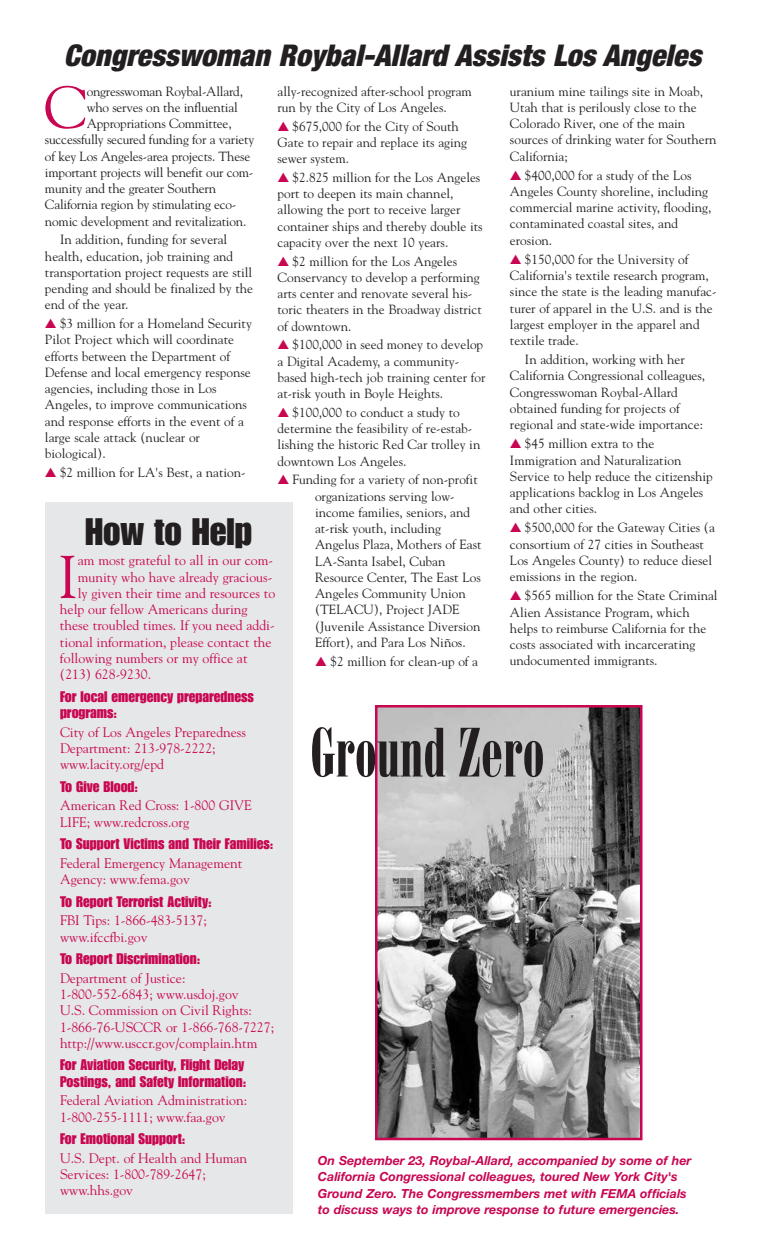
<style>
.page{position:relative;width:765px;height:1260px;background:#fff}
.page>*{position:absolute;margin:0;border:0;box-sizing:border-box;transform-origin:0 0}
.t1{font:67.5px "Onyx BT";color:#231f20}
.t2{font:59.88px "Goudy";color:#c80651}
.t3{font:59.38px "Goudy";color:#c80651}
.t4{font:37.5px "Impact";color:#231f20}
.t5{font:italic 900 condensed 30px "Helvetica Neue";color:#231f20}
.t6{font:15px/16.2px "Impact";color:#c80651}
.t7{font:13.75px/16.2px "Goudy";color:#c80651}
.t8{font:13.25px/16.2px "Goudy";color:#231f20}
.t9{font:italic 700 12.5px/16.2px "Helvetica Neue";color:#c80651}
.s1{color:#c80651}
</style>
<div class="page">
<div style="left:45px;top:502px;width:247px;height:712px;background:#e6e7e8"></div>
<img style="left:378px;top:708px;width:261px;height:429px">
<div style="left:375px;top:705px;width:267px;height:435px;border:2px solid #c80651"></div>
<h3 class="t5" style="left:64px;top:45px;width:639px">Congresswoman Roybal-Allard Assists Los Angeles</h3>
<h3 class="t3" style="left:44px;top:84px;width:44px">C</h3>
<p class="t8" style="left:87px;top:84px;width:158px">ongresswoman Roybal-Allard,</p>
<p class="t8" style="left:510px;top:84px;width:208px">uranium mine tailings site in Moab,<br>Utah that is perilously close to the<br>Colorado River, one of the main sources of drinking water for Southern<br>California;</p>
<p class="t8" style="left:510px;top:168px;width:203px"><span class="s1">▲</span> $400,000 for a study of the Los<br>Angeles County shoreline, including commercial marine activity, flooding, contaminated coastal sites, and erosion.</p>
<p class="t8" style="left:510px;top:252px;width:208px"><span class="s1">▲</span> $150,000 for the University of California's textile research program, since the state is the leading manufac&shy;turer of apparel in the U.S. and is the largest employer in the apparel and textile trade.</p>
<p class="t8" style="left:510px;top:353px;width:197px;text-indent:15px">In addition, working with her California Congressional colleagues, Congresswoman Roybal-Allard obtained funding for projects of regional and state-wide importance:</p>
<p class="t8" style="left:510px;top:437px;width:204px"><span class="s1">▲</span> $45 million extra to the<br>Immigration and Naturalization<br>Service to help reduce the citizenship applications backlog in Los Angeles and other cities.</p>
<p class="t8" style="left:510px;top:521px;width:207px"><span class="s1">▲</span> $500,000 for the Gateway Cities (a consortium of 27 cities in Southeast Los Angeles County) to reduce diesel emissions in the region.</p>
<p class="t8" style="left:510px;top:589px;width:209px"><span class="s1">▲</span> $565 million for the State Criminal Alien Assistance Program, which helps to reimburse California for the costs associated with incarcerating undocumented immigrants.</p>
<p class="t8" style="left:278px;top:84px;width:196px">ally-recognized after-school program run by the City of Los Angeles.</p>
<p class="t8" style="left:278px;top:119px;width:191px"><span class="s1">▲</span> $675,000 for the City of South<br>Gate to repair and replace its aging sewer system.</p>
<p class="t8" style="left:278px;top:170px;width:207px"><span class="s1">▲</span> $2.825 million for the Los Angeles port to deepen its main channel, allowing the port to receive larger container ships and thereby double its capacity over the next 10 years.</p>
<p class="t8" style="left:278px;top:254px;width:206px"><span class="s1">▲</span> $2 million for the Los Angeles<br>Conservancy to develop a performing arts center and renovate several his&shy;toric theaters in the Broadway district of downtown.</p>
<p class="t8" style="left:278px;top:338px;width:210px"><span class="s1">▲</span> $100,000 in seed money to develop a Digital Academy, a community&shy;based high-tech job training center for at-risk youth in Boyle Heights.</p>
<p class="t8" style="left:278px;top:405px;width:204px"><span class="s1">▲</span> $100,000 to conduct a study to determine the feasibility of re-estab&shy;lishing the historic Red Car trolley in downtown Los Angeles.</p>
<p class="t8" style="left:315px;top:473px;width:168px;text-indent:-38px"><span class="s1">▲</span> Funding for a variety of non-profit organizations serving low&shy;income families, seniors, and at-risk youth, including<br>Angelus Plaza, Mothers of East<br>LA-Santa Isabel, Cuban<br>Resource Center, The East Los<br>Angeles Community Union (TELACU), Project JADE (Juvenile Assistance Diversion<br>Effort), and Para Los Niños.</p>
<p class="t8" style="left:315px;top:654px;width:165px"><span class="s1">▲</span> $2 million for clean-up of a</p>
<p class="t8" style="left:87px;top:100px;width:153px">who serves on the influential</p>
<p class="t8" style="left:87px;top:116px;width:146px">Appropriations Committee,</p>
<p class="t8" style="left:45px;top:133px;width:211px">successfully secured funding for a variety</p>
<p class="t8" style="left:45px;top:149px;width:207px">of key Los Angeles-area projects. These</p>
<p class="t8" style="left:45px;top:165px;width:210px">important projects will benefit our com-</p>
<p class="t8" style="left:45px;top:181px;width:173px">munity and the greater Southern</p>
<p class="t8" style="left:45px;top:198px;width:193px">California region by stimulating eco-</p>
<p class="t8" style="left:45px;top:214px;width:203px">nomic development and revitalization.</p>
<p class="t8" style="left:45px;top:233px;width:210px;text-indent:15px">In addition, funding for several health, education, job training and transportation project requests are still pending and should be finalized by the end of the year.</p>
<p class="t8" style="left:45px;top:316px;width:208px"><span class="s1">▲</span> $3 million for a Homeland Security<br>Pilot Project which will coordinate efforts between the Department of<br>Defense and local emergency response agencies, including those in Los<br>Angeles, to improve communications and response efforts in the event of a large scale attack (nuclear or biological).</p>
<p class="t8" style="left:45px;top:465px;width:202px"><span class="s1">▲</span> $2 million for LA's Best, a nation-</p>
<h3 class="t4" style="left:85px;top:519px;width:169px">How to Help</h3>
<h2 class="t2" style="left:58px;top:553px;width:21px">I</h2>
<p class="t7" style="left:78px;top:554px;width:197px">am most grateful to all in our com-</p>
<p class="t7" style="left:78px;top:570px;width:196px">munity who have already gracious-</p>
<p class="t7" style="left:78px;top:586px;width:199px">ly given their time and resources to</p>
<p class="t7" style="left:60px;top:602px;width:189px">help our fellow Americans during</p>
<p class="t7" style="left:60px;top:619px;width:216px">these troubled times. If you need addi-</p>
<p class="t7" style="left:60px;top:635px;width:213px">tional information, please contact the</p>
<p class="t7" style="left:60px;top:651px;width:189px">following numbers or my office at</p>
<p class="t7" style="left:60px;top:667px;width:93px">(213) 628-9230.</p>
<p class="t6" style="left:60px;top:689px;width:195px">For local emergency preparedness programs:</p>
<p class="t7" style="left:60px;top:725px;width:188px">City of Los Angeles Preparedness<br>Department: 213-978-2222; www.lacity.org/epd</p>
<p class="t6" style="left:60px;top:779px;width:80px">To Give Blood:</p>
<p class="t7" style="left:60px;top:799px;width:193px">American Red Cross: 1-800 GIVE<br>LIFE; www.redcross.org</p>
<p class="t6" style="left:60px;top:836px;width:215px">To Support Victims and Their Families:</p>
<p class="t7" style="left:60px;top:856px;width:184px">Federal Emergency Management<br>Agency: www.fema.gov</p>
<p class="t6" style="left:60px;top:894px;width:153px">To Report Terrorist Activity:</p>
<p class="t7" style="left:60px;top:914px;width:148px">FBI Tips: 1-866-483-5137; www.ifccfbi.gov</p>
<p class="t6" style="left:60px;top:951px;width:142px">To Report Discrimination:</p>
<p class="t7" style="left:60px;top:971px;width:216px">Department of Justice:<br>1-800-552-6843; www.usdoj.gov<br>U.S. Commission on Civil Rights:<br>1-866-76-USCCR or 1-866-768-7227; http://www.usccr.gov/complain.htm</p>
<p class="t6" style="left:60px;top:1058px;width:188px">For Aviation Security, Flight Delay<br>Postings, and Safety Information:</p>
<p class="t7" style="left:60px;top:1094px;width:189px">Federal Aviation Administration:<br>1-800-255-1111; www.faa.gov</p>
<p class="t6" style="left:60px;top:1131px;width:127px">For Emotional Support:</p>
<p class="t7" style="left:60px;top:1151px;width:189px">U.S. Dept. of Health and Human<br>Services: 1-800-789-2647; www.hhs.gov</p>
<p class="t9" style="left:318px;top:1154px;width:375px">On September 23, Roybal-Allard, accompanied by some of her California Congressional colleagues, toured New York City's Ground Zero. The Congressmembers met with FEMA officials to discuss ways to improve response to future emergencies.</p>
<h1 class="t1" style="left:310px;top:714px;width:236px">Ground Zero</h1>
</div>
